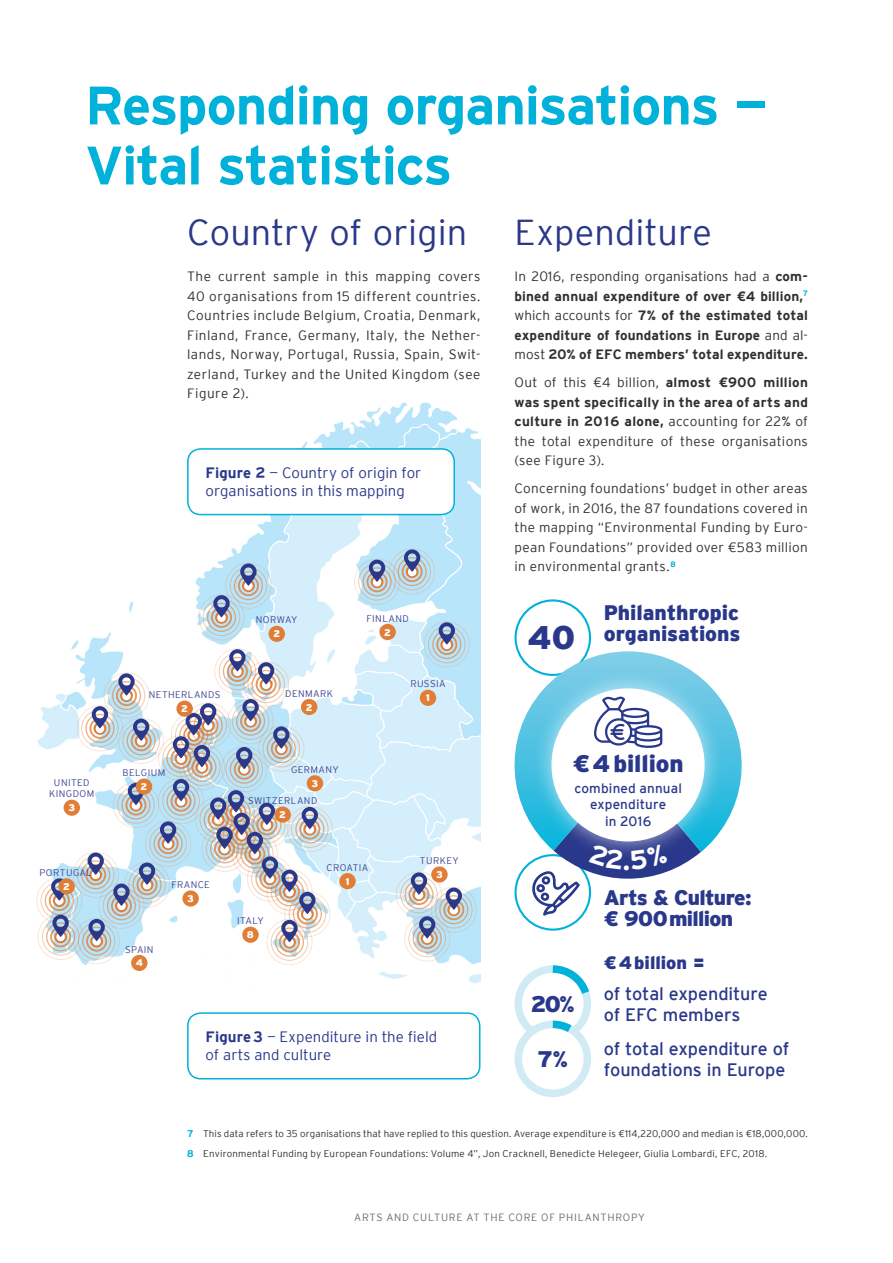
<style>
.page{position:relative;width:893px;height:1263px;background:#fff}
.page>*{position:absolute;margin:0;border:0;box-sizing:border-box;transform-origin:0 0}
._01_TITRE{font:700 54px/60px "Interstate";letter-spacing:-.025em;color:#00b1d9}
._01_TITRE_2{font:300 36px "Interstate";letter-spacing:.005em;color:#2a388b}
.Default{font:900 32.7px "Interstate";color:#2a388b}
.t1{font:700 27px "Interstate";color:#fff}
.Default-2{font:900 24px "Interstate";letter-spacing:-.005em;color:#2a388b}
.Default-3{font:900 22.5px "Interstate";color:#2a388b}
.Default-4{font:900 21px/21px "Interstate";letter-spacing:-.005em;color:#2a388b}
.Default-5{font:900 21px/21px "Interstate";letter-spacing:-.035em;color:#2a388b}
.Default-6{font:18px/21px "Interstate";letter-spacing:-.005em;color:#2a388b}
.Default-7{font:900 18px "Interstate";color:#2a388b}
.t2{font:300 15px/18px "Interstate";color:#2a388b}
._02_BODY_txt{font:300 13.5px/19.5px "Interstate";letter-spacing:.025em;color:#312f30;text-align:justify}
._02_BODY_txt-2{font:700 13.5px/19.5px "Interstate";letter-spacing:.01em;color:#312f30;text-align:justify}
.Default-8{font:13.5px/16.5px "Interstate";letter-spacing:.01em;color:#2a388b;text-align:center}
.t3{font:300 10.5px "Interstate";letter-spacing:.07em;color:#6c6d70}
._03_NOTE{font:300 9.75px "Interstate";letter-spacing:.015em;color:#312f30}
.Default-9{font:300 9.6px/11.2px "Interstate";letter-spacing:.04em;color:#3d4693;text-align:center}
.Default-10{font:900 9.6px "Interstate";color:#fff}
.s1{font-weight:700}
.s2{font-weight:300}
.s3{font-family:"Brandon Grotesque";font-weight:900}
.s4{font-family:"Brandon Grotesque";font-weight:500}
.s5{font-family:"Brandon Grotesque"}
.s6{font-weight:700;color:#00b1d9}
</style>
<div class="page">
<div style="left:187px;top:1012px;width:293px;height:67px;border:2px solid #00b1d9;border-radius:13px"></div>
<svg style="left:359px;top:402px;width:98px;height:20px"></svg>
<svg style="left:36px;top:422px;width:444px;height:561px"></svg>
<div style="left:64px;top:800px;width:16px;height:16px;background:#e07e37;border-radius:50%"></div>
<div style="left:307px;top:775px;width:16px;height:16px;background:#e07e37;border-radius:50%"></div>
<div style="left:182px;top:890px;width:17px;height:16px;background:#e07e37;border-radius:50%"></div>
<div style="left:431px;top:866px;width:17px;height:16px;background:#e07e37;border-radius:50%"></div>
<div style="left:242px;top:927px;width:17px;height:16px;background:#e07e37;border-radius:50%"></div>
<div style="left:176px;top:700px;width:17px;height:17px;background:#e07e37;border-radius:50%"></div>
<div style="left:269px;top:626px;width:16px;height:16px;background:#e07e37;border-radius:50%"></div>
<div style="left:301px;top:699px;width:16px;height:16px;background:#e07e37;border-radius:50%"></div>
<div style="left:274px;top:806px;width:17px;height:17px;background:#e07e37;border-radius:50%"></div>
<div style="left:379px;top:624px;width:17px;height:16px;background:#e07e37;border-radius:50%"></div>
<div style="left:420px;top:690px;width:16px;height:16px;background:#e07e37;border-radius:50%"></div>
<div style="left:339px;top:873px;width:17px;height:16px;background:#e07e37;border-radius:50%"></div>
<div style="left:58px;top:878px;width:17px;height:16px;background:#e07e37;border-radius:50%"></div>
<div style="left:131px;top:955px;width:17px;height:16px;background:#e07e37;border-radius:50%"></div>
<div style="left:136px;top:778px;width:16px;height:17px;background:#e07e37;border-radius:50%"></div>
<div style="left:188px;top:449px;width:266px;height:65px;background:#fff;border-radius:13px"></div>
<div style="left:187px;top:448px;width:268px;height:67px;border:2px solid #00b1d9;border-radius:13px"></div>
<div style="left:514px;top:965px;width:77px;height:77px;border:8px solid #d1ebf5;border-radius:50%"></div>
<svg style="left:545px;top:965px;width:46px;height:37px"></svg>
<div style="left:518px;top:1024px;width:69px;height:69px;background:#fff;border-radius:50%"></div>
<div style="left:514px;top:1020px;width:77px;height:77px;border:8px solid #d1ebf5;border-radius:50%"></div>
<svg style="left:545px;top:1017px;width:35px;height:22px"></svg>
<div style="left:514px;top:599px;width:77px;height:77px;border:2px solid #00b1d9;border-radius:50%"></div>
<svg style="left:514px;top:651px;width:228px;height:173px"></svg>
<div style="left:532px;top:669px;width:192px;height:192px;background:#fff;opacity:.65"></div>
<div style="left:551px;top:688px;width:154px;height:153px;background:#fff;border-radius:50%"></div>
<svg style="left:594px;top:697px;width:68px;height:51px"></svg>
<svg style="left:531px;top:765px;width:211px;height:166px"></svg>
<p class="_01_TITRE" style="left:85px;top:75px;width:684px">Responding organisations —<br>Vital statistics</p>
<p class="_01_TITRE_2" style="left:187px;top:212px;width:282px">Country of origin</p>
<p class="_02_BODY_txt" style="left:187px;top:267px;width:295px">The current sample in this mapping covers 40 organisations from 15 different countries.<br>Countries include Belgium, Croatia, Denmark, Finland, France, Germany, Italy, the Nether&shy;lands, Norway, Portugal, Russia, Spain, Swit&shy;zerland, Turkey and the United Kingdom (see Figure 2).</p>
<p class="t2" style="left:206px;top:463px;width:217px"><span class="s1">Figure 2</span> — Country of origin for organisations in this mapping</p>
<p class="_01_TITRE_2" style="left:514px;top:212px;width:199px">Expenditure</p>
<p class="_02_BODY_txt-2" style="left:514px;top:267px;width:295px"><span class="s2">In 2016, responding organisations had a</span> com&shy;bined annual expenditure of over €4 billion,<sup>7 </sup><span class="s2">which accounts for</span> 7<span class="s3">%</span> of the estimated total expenditure of foundations in Europe <span class="s2">and al&shy;most</span> 20<span class="s3">%</span> of EFC members’ total expenditure.</p>
<p class="_02_BODY_txt" style="left:514px;top:373px;width:295px">Out of this €4 billion, <span class="s1">almost €900 million was spent specifically in the area of arts and culture in 2016 alone,</span> accounting for 22<span class="s4">%</span> of the total expenditure of these organisations (see Figure 3).</p>
<p class="_02_BODY_txt" style="left:514px;top:479px;width:295px">Concerning foundations’ budget in other areas of work, in 2016, the 87 foundations covered in the mapping “Environmental Funding by Euro&shy;pean Foundations” provided over €583 million in environmental grants.<sup>8</sup></p>
<p class="Default-9" style="left:256px;top:614px;width:43px">NORWAY</p>
<p class="Default-10" style="left:273px;top:628px;width:8px">2</p>
<p class="Default-9" style="left:366px;top:612px;width:44px">FINLAND</p>
<p class="Default-10" style="left:384px;top:627px;width:8px">2</p>
<p class="Default" style="left:528px;top:619px;width:49px">40</p>
<p class="Default-4" style="left:604px;top:601px;width:138px">Philanthropic organisations</p>
<p class="Default-9" style="left:410px;top:678px;width:37px">RUSSIA</p>
<p class="Default-9" style="left:149px;top:689px;width:73px">NETHERLANDS</p>
<p class="Default-9" style="left:285px;top:687px;width:49px">DENMARK</p>
<p class="Default-10" style="left:426px;top:692px;width:6px">1</p>
<p class="Default-10" style="left:181px;top:703px;width:8px">2</p>
<p class="Default-10" style="left:306px;top:702px;width:8px">2</p>
<p class="Default-9" style="left:49px;top:777px;width:47px">UNITED<br>KINGDOM</p>
<p class="Default-10" style="left:68px;top:802px;width:8px">3</p>
<p class="Default-9" style="left:123px;top:767px;width:44px">BELGIUM</p>
<p class="Default-10" style="left:141px;top:781px;width:8px">2</p>
<p class="Default-9" style="left:291px;top:764px;width:49px">GERMANY</p>
<p class="Default-10" style="left:312px;top:778px;width:8px">3</p>
<p class="Default-9" style="left:248px;top:795px;width:71px">SWITZERLAND</p>
<p class="Default-10" style="left:279px;top:809px;width:8px">2</p>
<p class="Default-2" style="left:573px;top:750px;width:112px">€4billion</p>
<p class="Default-8" style="left:574px;top:779px;width:109px">combined annual expenditure<br>in 2016</p>
<p class="Default-9" style="left:39px;top:867px;width:54px">PORTUGAL</p>
<p class="Default-10" style="left:63px;top:881px;width:8px">2</p>
<p class="Default-9" style="left:171px;top:879px;width:40px">FRANCE</p>
<p class="Default-10" style="left:187px;top:893px;width:8px">3</p>
<p class="Default-9" style="left:237px;top:915px;width:28px">ITALY</p>
<p class="Default-9" style="left:327px;top:862px;width:43px">CROATIA</p>
<p class="Default-10" style="left:345px;top:876px;width:6px">1</p>
<p class="Default-9" style="left:420px;top:855px;width:40px">TURKEY</p>
<p class="Default-10" style="left:436px;top:869px;width:8px">3</p>
<p class="t1" style="left:623px;top:845px;width:9px">.</p>
<p class="Default-5" style="left:604px;top:887px;width:149px">Arts &amp; Culture: € 900million</p>
<p class="Default-10" style="left:247px;top:929px;width:9px">8</p>
<p class="Default-9" style="left:125px;top:943px;width:30px">SPAIN</p>
<p class="Default-10" style="left:136px;top:957px;width:9px">4</p>
<p class="Default-7" style="left:604px;top:952px;width:102px">€4billion =</p>
<p class="Default-3" style="left:531px;top:991px;width:45px">20<span class="s5">%</span></p>
<p class="Default-6" style="left:604px;top:983px;width:165px">of total expenditure of EFC members</p>
<p class="t2" style="left:206px;top:1027px;width:233px"><span class="s1">Figure3</span> — Expenditure in the field of arts and culture</p>
<p class="Default-3" style="left:538px;top:1046px;width:32px">7<span class="s5">%</span></p>
<p class="Default-6" style="left:604px;top:1038px;width:187px">of total expenditure of foundations in Europe</p>
<p class="_03_NOTE" style="left:187px;top:1128px;width:622px"><span class="s6">7</span> This data refers to 35 organisations that have replied to this question. Average expenditure is €114,220,000 and median is €18,000,000.</p>
<p class="_03_NOTE" style="left:187px;top:1148px;width:582px"><span class="s6">8</span> Environmental Funding by European Foundations: Volume 4”, Jon Cracknell, Benedicte Helegeer, Giulia Lombardi, EFC, 2018.</p>
<p class="t3" style="left:354px;top:1211px;width:292px">ARTS AND CULTURE AT THE CORE OF PHILANTHROPY</p>
</div>
